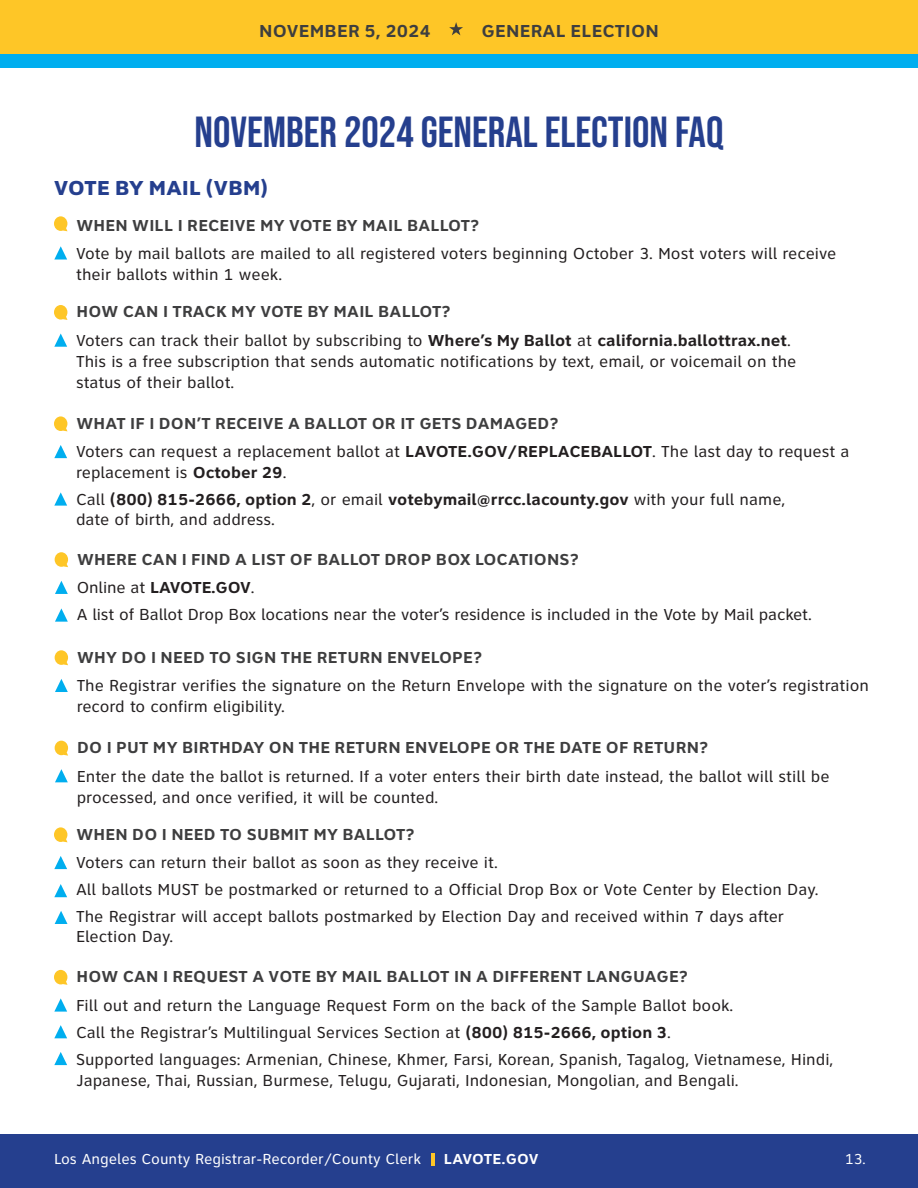
<style>
.page{position:relative;width:918px;height:1188px;background:#fff}
.page>*{position:absolute;margin:0;border:0;box-sizing:border-box;transform-origin:0 0}
.t1{font:43.5px "Bebas Neue";color:#253f8e}
.t2{font:800 21px "Clearview Text";letter-spacing:.015em;color:#253f8e}
.t3{font:700 18px "Clearview Text";letter-spacing:.015em;color:#3e3e3f}
.t4{font:16.5px/21px "Clearview Text";color:#231f20}
.t5{font:700 16.5px "Clearview Text";letter-spacing:.015em;color:#3e3e3f}
.t6{font:700 16.5px "Clearview Text";color:#231f20}
.t7{font:700 16.5px "Clearview Text";letter-spacing:-.025em;color:#231f20}
.t8{font:15px "Clearview Text";color:#fff}
.t9{font:700 15px "Clearview Text";color:#fff}
.t10{font:15px "Clearview ADA";color:#fff}
.s1{font-weight:700}
.s2{font-weight:400}
</style>
<div class="page">
<div style="left:0;top:1134px;width:918px;height:54px;background:#253f8e"></div>
<div style="left:0;top:0;width:918px;height:54px;background:#fec627"></div>
<div style="left:0;top:54px;width:918px;height:14px;background:#00aeef"></div>
<svg style="left:449px;top:22px;width:14px;height:13px"></svg>
<svg style="left:431px;top:1153px;width:3px;height:13px"></svg>
<svg style="left:54px;top:827px;width:14px;height:15px"></svg>
<svg style="left:54px;top:970px;width:14px;height:15px"></svg>
<svg style="left:54px;top:856px;width:13px;height:13px"></svg>
<svg style="left:55px;top:911px;width:13px;height:13px"></svg>
<svg style="left:54px;top:884px;width:13px;height:13px"></svg>
<svg style="left:54px;top:998px;width:13px;height:14px"></svg>
<svg style="left:54px;top:1025px;width:13px;height:13px"></svg>
<svg style="left:54px;top:1052px;width:13px;height:13px"></svg>
<svg style="left:55px;top:552px;width:13px;height:15px"></svg>
<svg style="left:55px;top:650px;width:13px;height:15px"></svg>
<svg style="left:55px;top:741px;width:13px;height:15px"></svg>
<svg style="left:55px;top:581px;width:13px;height:13px"></svg>
<svg style="left:55px;top:608px;width:13px;height:14px"></svg>
<svg style="left:55px;top:679px;width:13px;height:13px"></svg>
<svg style="left:55px;top:769px;width:13px;height:13px"></svg>
<svg style="left:54px;top:416px;width:14px;height:15px"></svg>
<svg style="left:54px;top:445px;width:13px;height:13px"></svg>
<svg style="left:54px;top:492px;width:13px;height:14px"></svg>
<svg style="left:54px;top:305px;width:14px;height:15px"></svg>
<svg style="left:54px;top:334px;width:13px;height:13px"></svg>
<svg style="left:54px;top:216px;width:14px;height:15px"></svg>
<svg style="left:54px;top:246px;width:13px;height:14px"></svg>
<p class="t3" style="left:259px;top:20px;width:173px">NOVEMBER 5, 2024</p>
<p class="t3" style="left:482px;top:20px;width:179px">GENERAL ELECTION</p>
<p class="t1" style="left:195px;top:108px;width:530px">NOVEMBER 2024 GENERAL ELECTION FAQ</p>
<p class="t2" style="left:54px;top:175px;width:216px">VOTE BY MAIL (VBM)</p>
<p class="t5" style="left:76px;top:216px;width:404px">WHEN WILL I RECEIVE MY VOTE BY MAIL BALLOT?</p>
<p class="t4" style="left:76px;top:243px;width:762px">Vote by mail ballots are mailed to all registered voters beginning October 3. Most voters will receive their ballots within 1 week.</p>
<p class="t5" style="left:76px;top:302px;width:376px">HOW CAN I TRACK MY VOTE BY MAIL BALLOT?</p>
<p class="t4" style="left:76px;top:330px;width:722px">Voters can track their ballot by subscribing to <span class="s1">Where’s My Ballot</span> at <span class="s1">california.ballottrax.net</span>.<br>This is a free subscription that sends automatic notifications by text, email, or voicemail on the status of their ballot.</p>
<p class="t5" style="left:76px;top:414px;width:484px">WHAT IF I DON’T RECEIVE A BALLOT OR IT GETS DAMAGED?</p>
<p class="t4" style="left:76px;top:441px;width:775px">Voters can request a replacement ballot at <span class="s1">LAVOTE.GOV/REPLACEBALLOT</span>. The last day to request a replacement is <span class="s1">October 29</span>.</p>
<p class="t6" style="left:76px;top:490px;width:711px"><span class="s2">Call</span> (800) 815-2666, option 2<span class="s2">, or email</span> votebymail@rrcc.lacounty.gov <span class="s2">with your full name,</span></p>
<p class="t4" style="left:76px;top:509px;width:200px">date of birth, and address.</p>
<p class="t5" style="left:77px;top:550px;width:504px">WHERE CAN I FIND A LIST OF BALLOT DROP BOX LOCATIONS?</p>
<p class="t7" style="left:77px;top:578px;width:179px"><span class="s2">Online at</span> LAVOTE.GOV<span class="s2">.</span></p>
<p class="t4" style="left:77px;top:604px;width:737px">A list of Ballot Drop Box locations near the voter’s residence is included in the Vote by Mail packet.</p>
<p class="t5" style="left:77px;top:648px;width:407px">WHY DO I NEED TO SIGN THE RETURN ENVELOPE?</p>
<p class="t4" style="left:77px;top:675px;width:794px">The Registrar verifies the signature on the Return Envelope with the signature on the voter’s registration record to confirm eligibility.</p>
<p class="t5" style="left:77px;top:738px;width:633px">DO I PUT MY BIRTHDAY ON THE RETURN ENVELOPE OR THE DATE OF RETURN?</p>
<p class="t4" style="left:77px;top:766px;width:754px">Enter the date the ballot is returned. If a voter enters their birth date instead, the ballot will still be</p>
<p class="t4" style="left:77px;top:787px;width:363px">processed, and once verified, it will be counted.</p>
<p class="t5" style="left:76px;top:825px;width:340px">WHEN DO I NEED TO SUBMIT MY BALLOT?</p>
<p class="t4" style="left:76px;top:852px;width:423px">Voters can return their ballot as soon as they receive it.</p>
<p class="t4" style="left:76px;top:879px;width:744px">All ballots MUST be postmarked or returned to a Official Drop Box or Vote Center by Election Day.</p>
<p class="t4" style="left:76px;top:907px;width:710px;line-height:19.8px">The Registrar will accept ballots postmarked by Election Day and received within 7 days after<br>Election Day.</p>
<p class="t5" style="left:76px;top:967px;width:613px">HOW CAN I REQUEST A VOTE BY MAIL BALLOT IN A DIFFERENT LANGUAGE?</p>
<p class="t4" style="left:76px;top:995px;width:659px">Fill out and return the Language Request Form on the back of the Sample Ballot book.</p>
<p class="t4" style="left:76px;top:1022px;width:596px">Call the Registrar’s Multilingual Services Section at <span class="s1">(800) 815-2666, option 3</span>.</p>
<p class="t4" style="left:76px;top:1049px;width:759px">Supported languages: Armenian, Chinese, Khmer, Farsi, Korean, Spanish, Tagalog, Vietnamese, Hindi,</p>
<p class="t4" style="left:76px;top:1070px;width:664px">Japanese, Thai, Russian, Burmese, Telugu, Gujarati, Indonesian, Mongolian, and Bengali.</p>
<p class="t8" style="left:54px;top:1151px;width:369px">Los Angeles County Registrar-Recorder/County Clerk</p>
<p class="t9" style="left:444px;top:1151px;width:96px">LAVOTE.GOV</p>
<p class="t10" style="left:845px;top:1150px;width:22px">13.</p>
</div>
